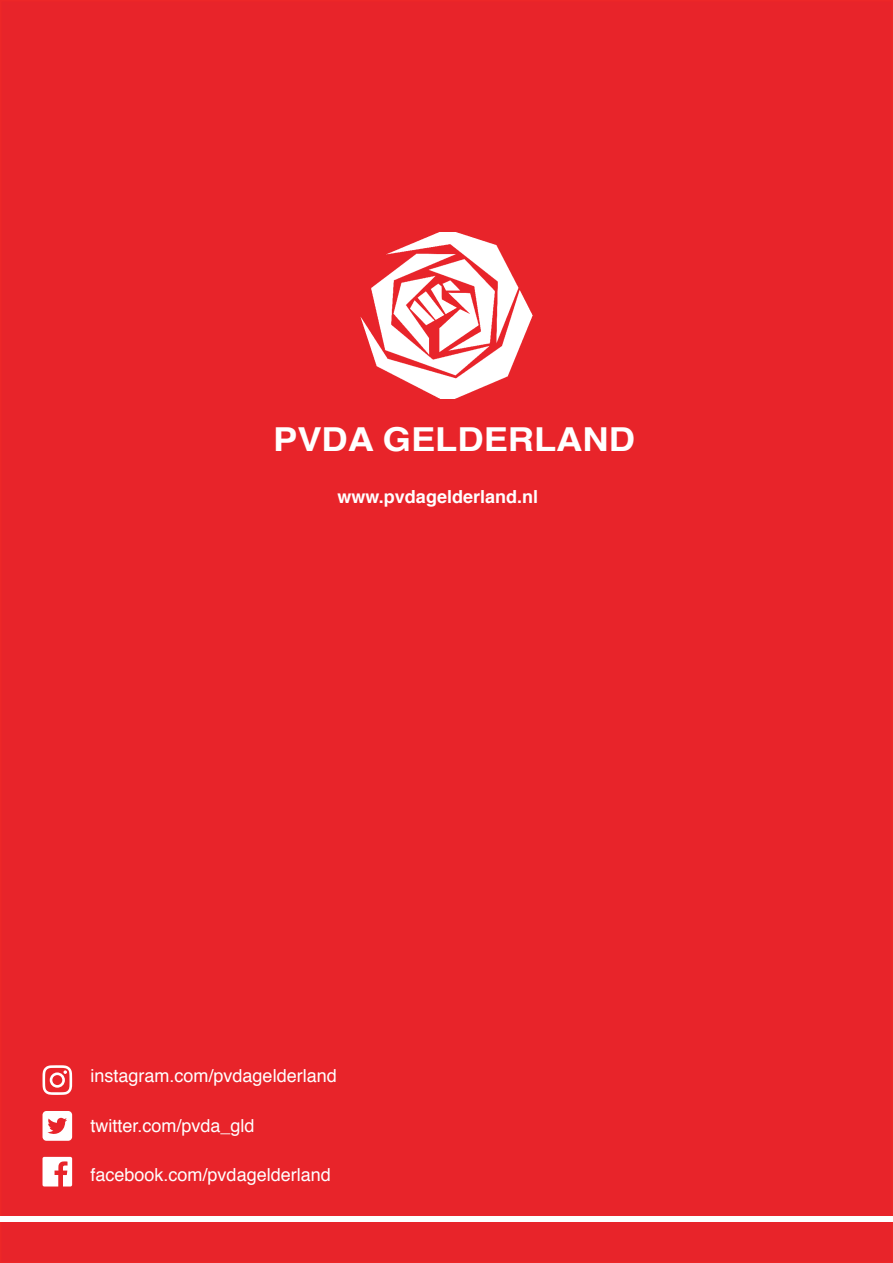
<style>
.page{position:relative;width:893px;height:1263px;background:#fff}
.page>*{position:absolute;margin:0;border:0;box-sizing:border-box;transform-origin:0 0}
.t1{font:700 33px "Helvetica";color:#fff;scale:1.1 1}
.t2{font:18px "Helvetica";color:#fff}
.t3{font:700 18px "Helvetica";color:#fff}
</style>
<div class="page">
<div style="left:1px;top:1px;width:891px;height:1261px;background:#e8242a"></div>
<svg style="left:43px;top:1065px;width:29px;height:30px"></svg>
<svg style="left:43px;top:1111px;width:29px;height:30px"></svg>
<svg style="left:43px;top:1157px;width:29px;height:29px"></svg>
<img style="left:360px;top:232px;width:173px;height:167px">
<div style="left:0;top:1216px;width:893px;height:6px;background:#fff"></div>
<h1 class="t1" style="left:273px;top:413px;width:330px">PVDA GELDERLAND</h1>
<p class="t3" style="left:338px;top:482px;width:202px">www.pvdagelderland.nl</p>
<p class="t2" style="left:91px;top:1062px;width:248px">instagram.com/pvdagelderland</p>
<p class="t2" style="left:91px;top:1111px;width:166px">twitter. com/pvda_gld</p>
<p class="t2" style="left:91px;top:1160px;width:242px">facebook. com/pvdagelderland</p>
</div>
